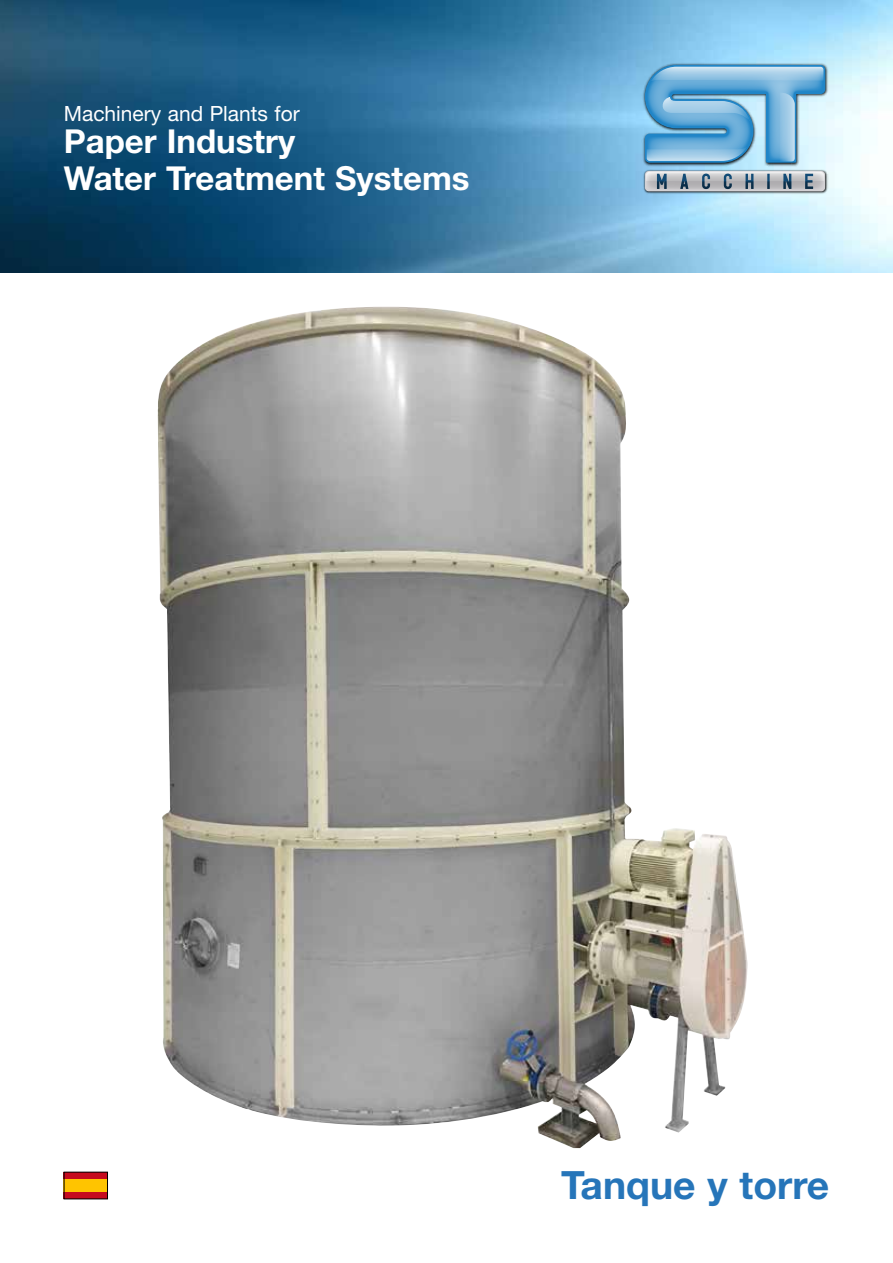
<style>
.page{position:relative;width:893px;height:1263px;background:#fff}
.page>*{position:absolute;margin:0;border:0;box-sizing:border-box;transform-origin:0 0}
.t1{font:700 39px "Helvetica Neue LT Std";color:#2675b9}
.t2{font:700 33px/37.5px "Helvetica Neue LT Std";color:#fff}
.t3{font:21px "Helvetica Neue LT Std";color:#fff}
</style>
<div class="page">
<img style="left:157px;top:307px;width:591px;height:841px">
<img style="left:0;top:0;width:893px;height:273px">
<img style="left:641px;top:62px;width:188px;height:133px">
<svg style="left:645px;top:65px;width:180px;height:98px;background:#82b9dc"></svg>
<div style="left:645px;top:171px;width:180px;height:20px;background:#d3d1d4;border-radius:4px"></div>
<div style="left:646px;top:172px;width:178px;height:18px;background:#cdcbce;border-radius:5px"></div>
<svg style="left:646px;top:172px;width:178px;height:17px"></svg>
<div style="left:64px;top:1172px;width:44px;height:27px;background:#ffc400"></div>
<div style="left:64px;top:1192px;width:44px;height:7px;background:#c60b1e"></div>
<div style="left:64px;top:1172px;width:44px;height:7px;background:#c60b1e"></div>
<p class="t3" style="left:64px;top:101px;width:237px">Machinery and Plants for</p>
<p class="t2" style="left:64px;top:122px;width:407px">Paper Industry<br>Water Treatment Systems</p>
<p class="t1" style="left:561px;top:1161px;width:270px">Tanque y torre</p>
</div>
